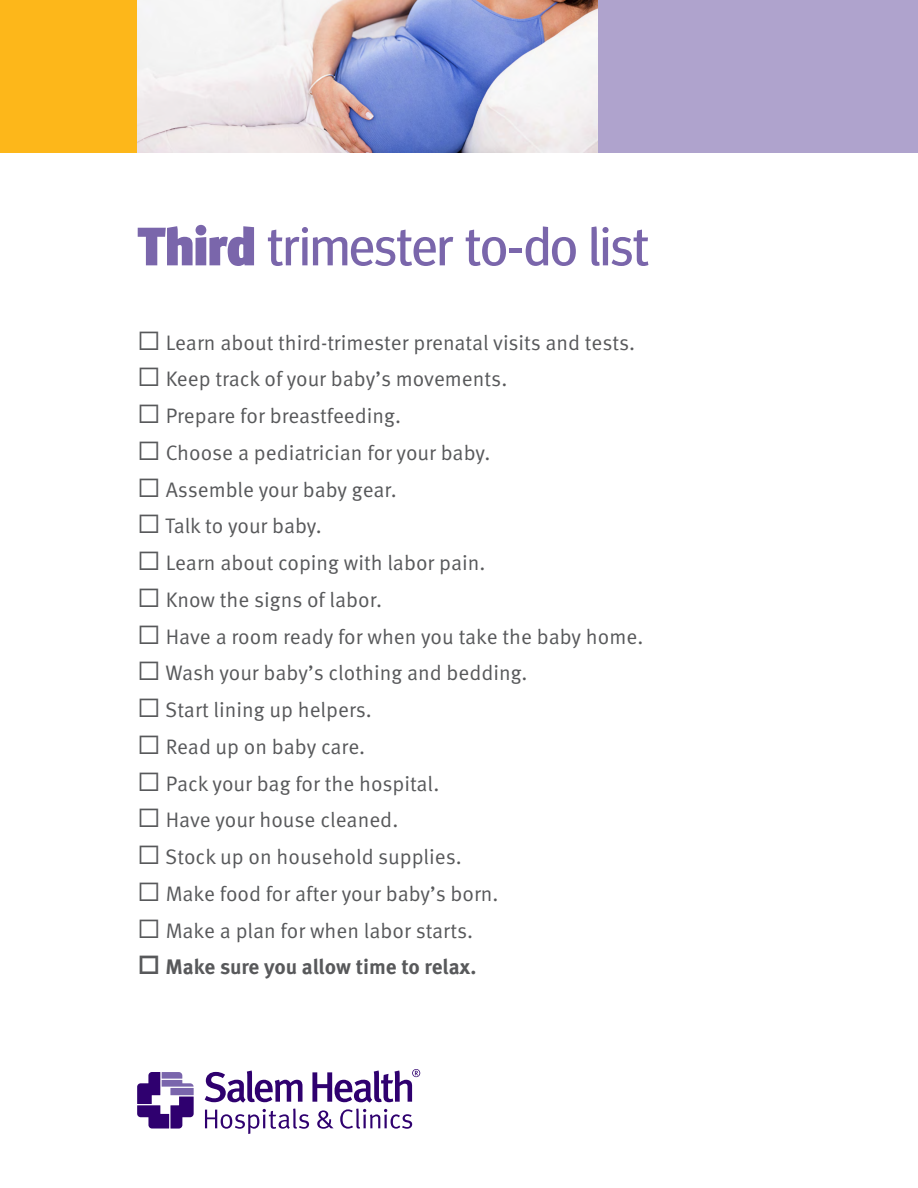
<style>
.page{position:relative;width:918px;height:1188px;background:#fff}
.page>*{position:absolute;margin:0;border:0;box-sizing:border-box;transform-origin:0 0}
.t1{font:54px "Meta Headline Pro";letter-spacing:-.005em;color:#7a66ab}
.t2{font:21px/36.8px "Meta Pro Norm";color:#58595b}
.t3{font:700 21px "Meta Pro";letter-spacing:-.005em;color:#58595b}
.s1{font-weight:900}
.s2{font-family:"Greta Sans Std";font-size:31.5px}
.s3{font-family:"Greta Sans Std Bld";font-weight:400;font-size:31.5px}
</style>
<div class="page">
<div style="left:419px;top:0;width:499px;height:152px;background:#afa3cd"></div>
<div style="left:0;top:0;width:137px;height:152px;background:#fdb71a"></div>
<img style="left:137px;top:0;width:460px;height:152px">
<svg style="left:205px;top:1071px;width:98px;height:32px"></svg>
<svg style="left:312px;top:1069px;width:108px;height:34px"></svg>
<svg style="left:205px;top:1109px;width:104px;height:25px"></svg>
<svg style="left:317px;top:1110px;width:17px;height:19px"></svg>
<svg style="left:340px;top:1109px;width:72px;height:20px"></svg>
<svg style="left:137px;top:1072px;width:57px;height:57px"></svg>
<h1 class="t1" style="left:137px;top:206px;width:513px"><span class="s1">Third</span> trimester to-do list</h1>
<p class="t2" style="left:137px;top:323px;width:508px"><span class="s2">☐</span> Learn about third-trimester prenatal visits and tests. <span class="s2">☐</span> Keep track of your baby’s movements.<br><span class="s2">☐</span> Prepare for breastfeeding.<br><span class="s2">☐</span> Choose a pediatrician for your baby.<br><span class="s2">☐</span> Assemble your baby gear.<br><span class="s2">☐</span> Talk to your baby.<br><span class="s2">☐</span> Learn about coping with labor pain.<br><span class="s2">☐</span> Know the signs of labor.<br><span class="s2">☐</span> Have a room ready for when you take the baby home. <span class="s2">☐</span> Wash your baby’s clothing and bedding.<br><span class="s2">☐</span> Start lining up helpers.<br><span class="s2">☐</span> Read up on baby care.<br><span class="s2">☐</span> Pack your bag for the hospital.<br><span class="s2">☐</span> Have your house cleaned.<br><span class="s2">☐</span> Stock up on household supplies.<br><span class="s2">☐</span> Make food for after your baby’s born.<br><span class="s2">☐</span> Make a plan for when labor starts.</p>
<p class="t3" style="left:137px;top:951px;width:341px"><span class="s3">☐</span> Make sure you allow time to relax.</p>
</div>
